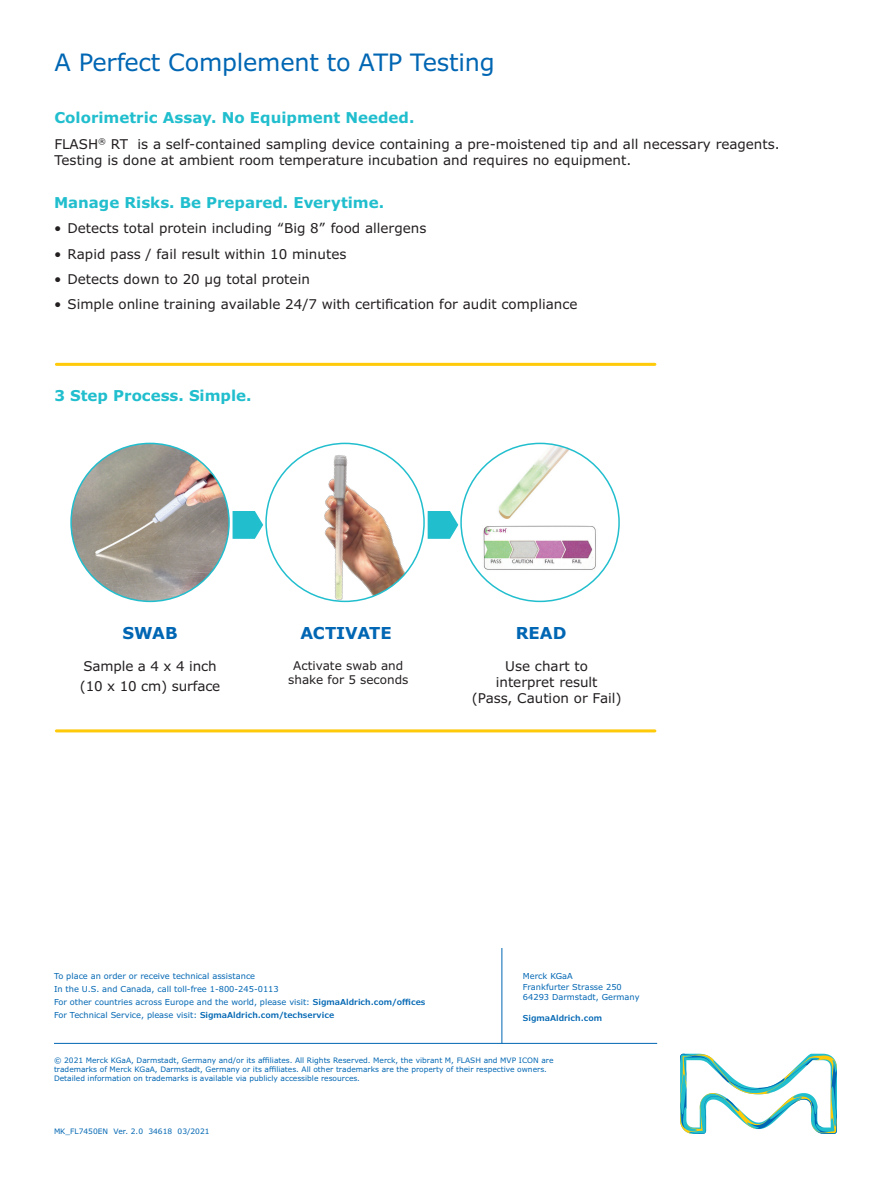
<style>
.page{position:relative;width:891px;height:1188px;background:#fff}
.page>*{position:absolute;margin:0;border:0;box-sizing:border-box;transform-origin:0 0}
.t1{font:24px "Verdana Pro";letter-spacing:-.01em;color:#0166b3}
.t2{font:700 16.5px "Verdana Pro";color:#0166b3}
.t3{font:700 15px "Verdana Pro";color:#21bece}
.t4{font:13.5px/16.2px "Verdana Pro";color:#231f20}
.t5{font:12px/14.4px "Verdana Pro";color:#231f20;text-align:center}
.t6{font:8.25px/12.9px "Verdana Pro";color:#0166b3}
.t7{font:600 8.25px "Verdana Pro";color:#0166b3}
.t8{font:7.5px/9px "Verdana Pro";color:#0166b3}
.s1{font-weight:600}
</style>
<div class="page">
<img style="left:71px;top:443px;width:158px;height:158px;border-radius:79px">
<img style="left:267px;top:443px;width:156px;height:158px">
<img style="left:462px;top:443px;width:157px;height:147px">
<hr style="left:56px;top:363px;width:599px;height:3px;background:#feca0a">
<hr style="left:56px;top:729px;width:599px;height:3px;background:#feca0a">
<svg style="left:233px;top:511px;width:30px;height:28px"></svg>
<svg style="left:428px;top:511px;width:30px;height:28px"></svg>
<svg style="left:680px;top:1054px;width:157px;height:80px"></svg>
<hr style="left:54px;top:1043px;width:603px;height:1px;background:#0166b3">
<hr style="left:502px;top:948px;width:1px;height:95px;background:#0166b3">
<h1 class="t1" style="left:54px;top:47px;width:442px">A Perfect Complement to ATP Testing</h1>
<p class="t3" style="left:54px;top:108px;width:362px">Colorimetric Assay. No Equipment Needed.</p>
<p class="t4" style="left:54px;top:136px;width:727px">FLASH<sup>®</sup> RT is a self-contained sampling device containing a pre-moistened tip and all necessary reagents.<br>Testing is done at ambient room temperature incubation and requires no equipment.</p>
<p class="t3" style="left:54px;top:193px;width:332px">Manage Risks. Be Prepared. Everytime.</p>
<p class="t4" style="left:54px;top:221px;width:374px">• Detects total protein including “Big 8” food allergens</p>
<p class="t4" style="left:54px;top:246px;width:294px">• Rapid pass / fail result within 10 minutes</p>
<p class="t4" style="left:54px;top:271px;width:257px">• Detects down to 20 μg total protein</p>
<p class="t4" style="left:54px;top:296px;width:525px">• Simple online training available 24/7 with certification for audit compliance</p>
<p class="t3" style="left:54px;top:386px;width:199px">3 Step Process. Simple.</p>
<p class="t2" style="left:122px;top:623px;width:57px">SWAB</p>
<p class="t4" style="left:80px;top:656px;width:142px;line-height:19.8px">Sample a 4 x 4 inch (10 x 10 cm) surface</p>
<p class="t2" style="left:300px;top:623px;width:93px">ACTIVATE</p>
<p class="t5" style="left:288px;top:658px;width:122px">Activate swab and shake for 5 seconds</p>
<p class="t2" style="left:516px;top:623px;width:52px">READ</p>
<p class="t4" style="left:472px;top:658px;width:151px;text-align:center">Use chart to<br>interpret result<br>(Pass, Caution or Fail)</p>
<p class="t6" style="left:54px;top:970px;width:373px">To place an order or receive technical assistance<br>In the U.S. and Canada, call toll-free 1-800-245-0113<br>For other countries across Europe and the world, please visit: <span class="s1">SigmaAldrich.com/offices </span>For Technical Service, please visit: <span class="s1">SigmaAldrich.com/techservice</span></p>
<p class="t6" style="left:523px;top:971px;width:118px;line-height:10.5px">Merck KGaA<br>Frankfurter Strasse 250<br>64293 Darmstadt, Germany</p>
<p class="t7" style="left:523px;top:1012px;width:81px">SigmaAldrich.com</p>
<p class="t8" style="left:54px;top:1056px;width:501px">© 2021 Merck KGaA, Darmstadt, Germany and/or its affiliates. All Rights Reserved. Merck, the vibrant M, FLASH and MVP ICON are trademarks of Merck KGaA, Darmstadt, Germany or its affiliates. All other trademarks are the property of their respective owners.<br>Detailed information on trademarks is available via publicly accessible resources.</p>
<p class="t8" style="left:54px;top:1127px;width:157px">MK_FL7450EN Ver. 2.0 34618 03/2021</p>
</div>
